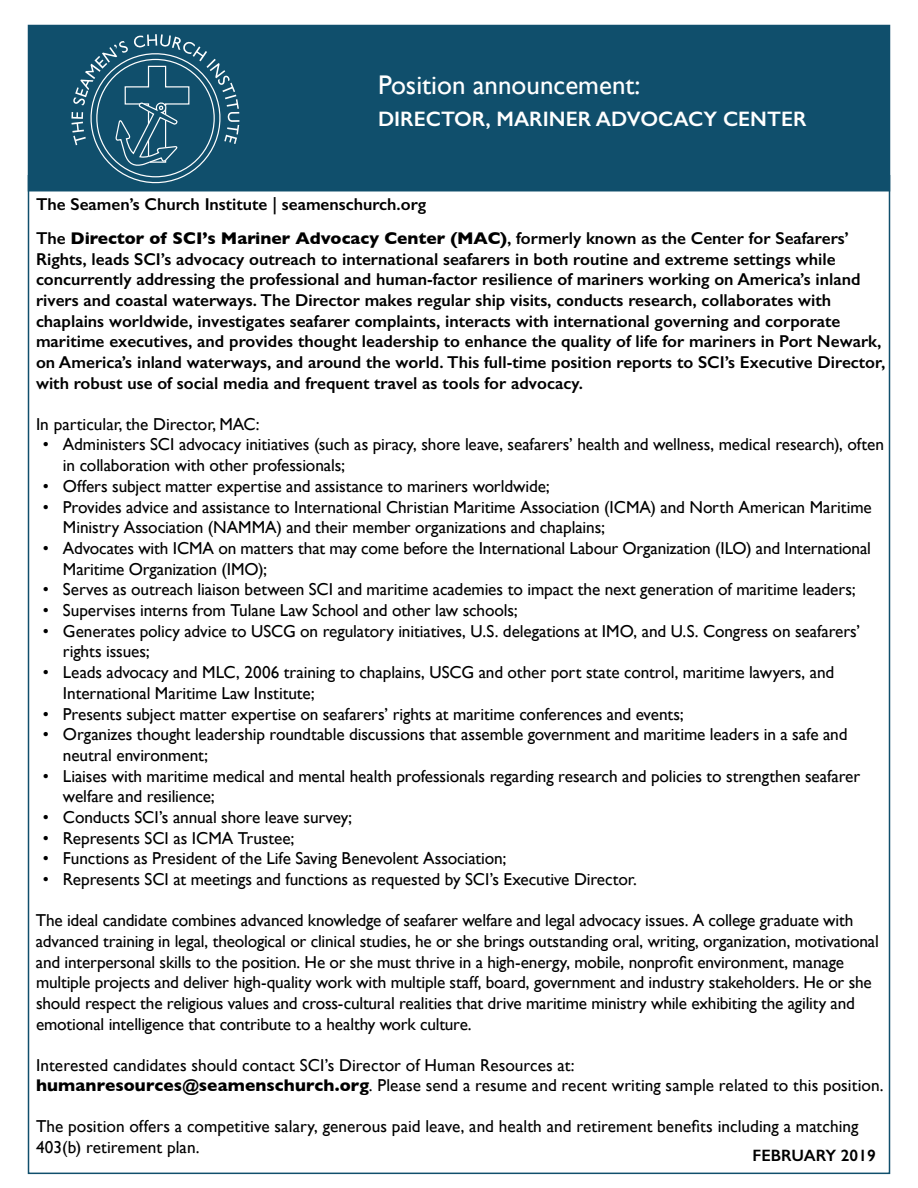
<style>
.page{position:relative;width:918px;height:1188px;background:#fff}
.page>*{position:absolute;margin:0;border:0;box-sizing:border-box;transform-origin:0 0}
.t1{font:27px "Gill Sans";color:#fff}
.t2{font:600 21px "Gill Sans";color:#fff}
.t3{font:17.25px/20.7px "Gill Sans";letter-spacing:-.005em;color:#000}
.t4{font:600 17.25px/20.7px "Gill Sans";color:#000}
.t5{font:600 16.5px "Gill Sans";color:#000}
.s1{font-weight:700}
</style>
<div class="page">
<div style="left:28px;top:25px;width:862px;height:166px;background:#104f6c"></div>
<svg style="left:71px;top:34px;width:168px;height:150px"></svg>
<h1 class="t1" style="left:378px;top:69px;width:264px">Position announcement:</h1>
<p class="t2" style="left:378px;top:106px;width:430px">DIRECTOR, MARINER ADVOCACY CENTER</p>
<p class="t4" style="left:36px;top:187px;width:814px;line-height:34.2px">The Seamen’s Church Institute | seamenschurch.org<br>The <span class="s1">Director of SCI’s Mariner Advocacy Center (MAC)</span>, formerly known as the Center for Seafarers’</p>
<p class="t4" style="left:36px;top:248px;width:851px">Rights, leads SCI’s advocacy outreach to international seafarers in both routine and extreme settings while concurrently addressing the professional and human-factor resilience of mariners working on America’s inland rivers and coastal waterways. The Director makes regular ship visits, conducts research, collaborates with chaplains worldwide, investigates seafarer complaints, interacts with international governing and corporate maritime executives, and provides thought leadership to enhance the quality of life for mariners in Port Newark, on America’s inland waterways, and around the world. This full-time position reports to SCI’s Executive Director, with robust use of social media and frequent travel as tools for advocacy.</p>
<p class="t3" style="left:36px;top:413px;width:225px">In particular, the Director, MAC:</p>
<p class="t3" style="left:63px;top:434px;width:823px;text-indent:-20px">• Administers SCI advocacy initiatives (such as piracy, shore leave, seafarers’ health and wellness, medical research), often in collaboration with other professionals;</p>
<p class="t3" style="left:43px;top:476px;width:508px">• Offers subject matter expertise and assistance to mariners worldwide;</p>
<p class="t3" style="left:63px;top:496px;width:810px;text-indent:-20px">• Provides advice and assistance to International Christian Maritime Association (ICMA) and North American Maritime<br>Ministry Association (NAMMA) and their member organizations and chaplains;</p>
<p class="t3" style="left:63px;top:538px;width:809px;text-indent:-20px">• Advocates with ICMA on matters that may come before the International Labour Organization (ILO) and International<br>Maritime Organization (IMO);</p>
<p class="t3" style="left:43px;top:579px;width:814px">• Serves as outreach liaison between SCI and maritime academies to impact the next generation of maritime leaders;</p>
<p class="t3" style="left:43px;top:600px;width:477px">• Supervises interns from Tulane Law School and other law schools;</p>
<p class="t3" style="left:63px;top:620px;width:799px;text-indent:-20px">• Generates policy advice to USCG on regulatory initiatives, U.S. delegations at IMO, and U.S. Congress on seafarers’ rights issues;</p>
<p class="t3" style="left:63px;top:662px;width:773px;text-indent:-20px">• Leads advocacy and MLC, 2006 training to chaplains, USCG and other port state control, maritime lawyers, and<br>International Maritime Law Institute;</p>
<p class="t3" style="left:43px;top:703px;width:642px">• Presents subject matter expertise on seafarers’ rights at maritime conferences and events;</p>
<p class="t3" style="left:63px;top:724px;width:786px;text-indent:-20px">• Organizes thought leadership roundtable discussions that assemble government and maritime leaders in a safe and neutral environment;</p>
<p class="t3" style="left:63px;top:765px;width:799px;text-indent:-20px">• Liaises with maritime medical and mental health professionals regarding research and policies to strengthen seafarer welfare and resilience;</p>
<p class="t3" style="left:43px;top:807px;width:311px">• Conducts SCI’s annual shore leave survey;</p>
<p class="t3" style="left:43px;top:827px;width:253px">• Represents SCI as ICMA Trustee;</p>
<p class="t3" style="left:43px;top:848px;width:465px">• Functions as President of the Life Saving Benevolent Association;</p>
<p class="t3" style="left:43px;top:869px;width:596px">• Represents SCI at meetings and functions as requested by SCI’s Executive Director.</p>
<p class="t3" style="left:36px;top:910px;width:844px">The ideal candidate combines advanced knowledge of seafarer welfare and legal advocacy issues. A college graduate with advanced training in legal, theological or clinical studies, he or she brings outstanding oral, writing, organization, motivational and interpersonal skills to the position. He or she must thrive in a high-energy, mobile, nonprofit environment, manage multiple projects and deliver high-quality work with multiple staff, board, government and industry stakeholders. He or she should respect the religious values and cross-cultural realities that drive maritime ministry while exhibiting the agility and emotional intelligence that contribute to a healthy work culture.</p>
<p class="t3" style="left:36px;top:1054px;width:849px">Interested candidates should contact SCI’s Director of Human Resources at: <span class="s1">humanresources@seamenschurch.org</span>. Please send a resume and recent writing sample related to this position.</p>
<p class="t3" style="left:36px;top:1116px;width:824px">The position offers a competitive salary, generous paid leave, and health and retirement benefits including a matching<br>403(b) retirement plan.</p>
<p class="t5" style="left:753px;top:1145px;width:125px">FEBRUARY 2019</p>
</div>
